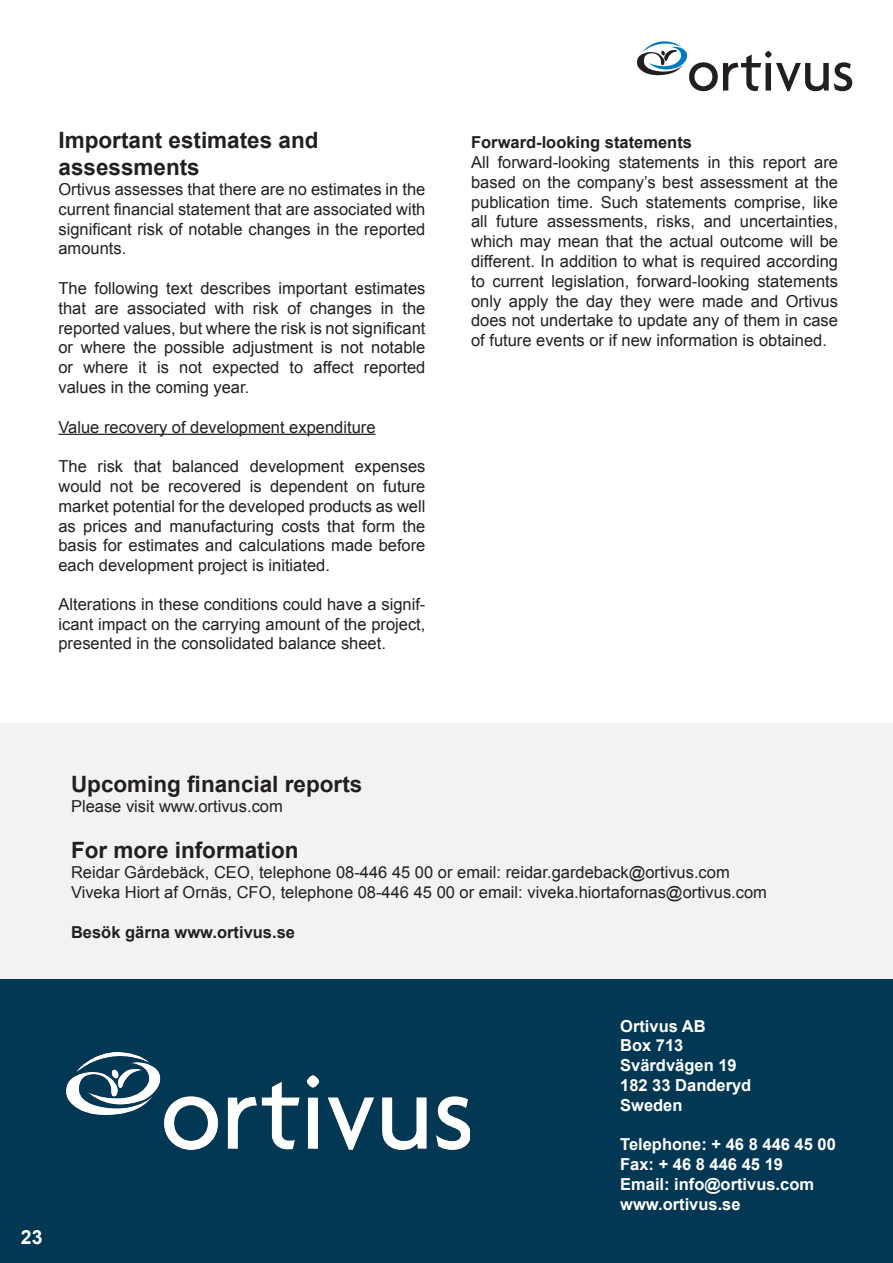
<style>
.page{position:relative;width:893px;height:1263px;background:#fff}
.page>*{position:absolute;margin:0;border:0;box-sizing:border-box;transform-origin:0 0}
.t1{font:700 22.5px/27px "Arial";color:#231f20}
.t2{font:700 19.5px "Arial";color:#fff}
.t3{font:16.5px/19.8px "Arial";color:#231f20;text-align:justify}
.t4{font:700 16.5px "Arial";color:#fff}
.t5{font:700 16.5px "Arial";color:#231f20}
</style>
<div class="page">
<svg style="left:637px;top:41px;width:215px;height:50px"></svg>
<div style="left:0;top:723px;width:893px;height:256px;background:#f2f2f2"></div>
<div style="left:0;top:979px;width:893px;height:284px;background:#033855"></div>
<img style="left:66px;top:1052px;width:404px;height:97px">
<hr style="left:58px;top:434px;width:318px;height:1px;background:#231f20">
<p class="t1" style="left:58px;top:127px;width:262px">Important estimates and assessments</p>
<p class="t3" style="left:58px;top:179px;width:368px">Ortivus assesses that there are no estimates in the current financial statement that are associated with significant risk of notable changes in the reported amounts.</p>
<p class="t3" style="left:58px;top:278px;width:368px">The following text describes important estimates that are associated with risk of changes in the reported values, but where the risk is not significant or where the possible adjustment is not notable or where it is not expected to affect reported values in the coming year.</p>
<p class="t3" style="left:58px;top:417px;width:319px">Value recovery of development expenditure</p>
<p class="t3" style="left:58px;top:457px;width:368px">The risk that balanced development expenses would not be recovered is dependent on future market potential for the developed products as well as prices and manufacturing costs that form the basis for estimates and calculations made before each development project is initiated.</p>
<p class="t3" style="left:58px;top:595px;width:368px">Alterations in these conditions could have a signif&shy;icant impact on the carrying amount of the project, presented in the consolidated balance sheet.</p>
<p class="t5" style="left:471px;top:131px;width:222px">Forward-looking statements</p>
<p class="t3" style="left:471px;top:152px;width:368px">All forward-looking statements in this report are based on the company’s best assessment at the publication time. Such statements comprise, like all future assessments, risks, and uncertainties, which may mean that the actual outcome will be different. In addition to what is required according to current legislation, forward-looking statements only apply the day they were made and Ortivus does not undertake to update any of them in case of future events or if new information is obtained.</p>
<p class="t1" style="left:71px;top:771px;width:293px">Upcoming financial reports</p>
<p class="t3" style="left:71px;top:796px;width:213px">Please visit www.ortivus.com</p>
<p class="t1" style="left:71px;top:838px;width:229px">For more information</p>
<p class="t3" style="left:71px;top:862px;width:660px">Reidar Gårdebäck, CEO, telephone 08-446 45 00 or email: reidar.gardeback@ortivus.com</p>
<p class="t3" style="left:71px;top:882px;width:697px">Viveka Hiort af Ornäs, CFO, telephone 08-446 45 00 or email: viveka.hiortafornas@ortivus.com</p>
<p class="t5" style="left:71px;top:921px;width:226px">Besök gärna www.ortivus.se</p>
<p class="t2" style="left:21px;top:1224px;width:23px">23</p>
<p class="t4" style="left:620px;top:1015px;width:87px">Ortivus AB</p>
<p class="t4" style="left:620px;top:1035px;width:65px">Box 713</p>
<p class="t4" style="left:620px;top:1054px;width:118px">Svärdvägen 19</p>
<p class="t4" style="left:620px;top:1074px;width:133px">182 33 Danderyd</p>
<p class="t4" style="left:620px;top:1094px;width:64px">Sweden</p>
<p class="t4" style="left:620px;top:1134px;width:217px">Telephone: + 46 8 446 45 00</p>
<p class="t4" style="left:620px;top:1153px;width:164px">Fax: + 46 8 446 45 19</p>
<p class="t4" style="left:620px;top:1173px;width:195px">Email: info@ortivus.com</p>
<p class="t4" style="left:620px;top:1193px;width:122px">www.ortivus.se</p>
</div>
